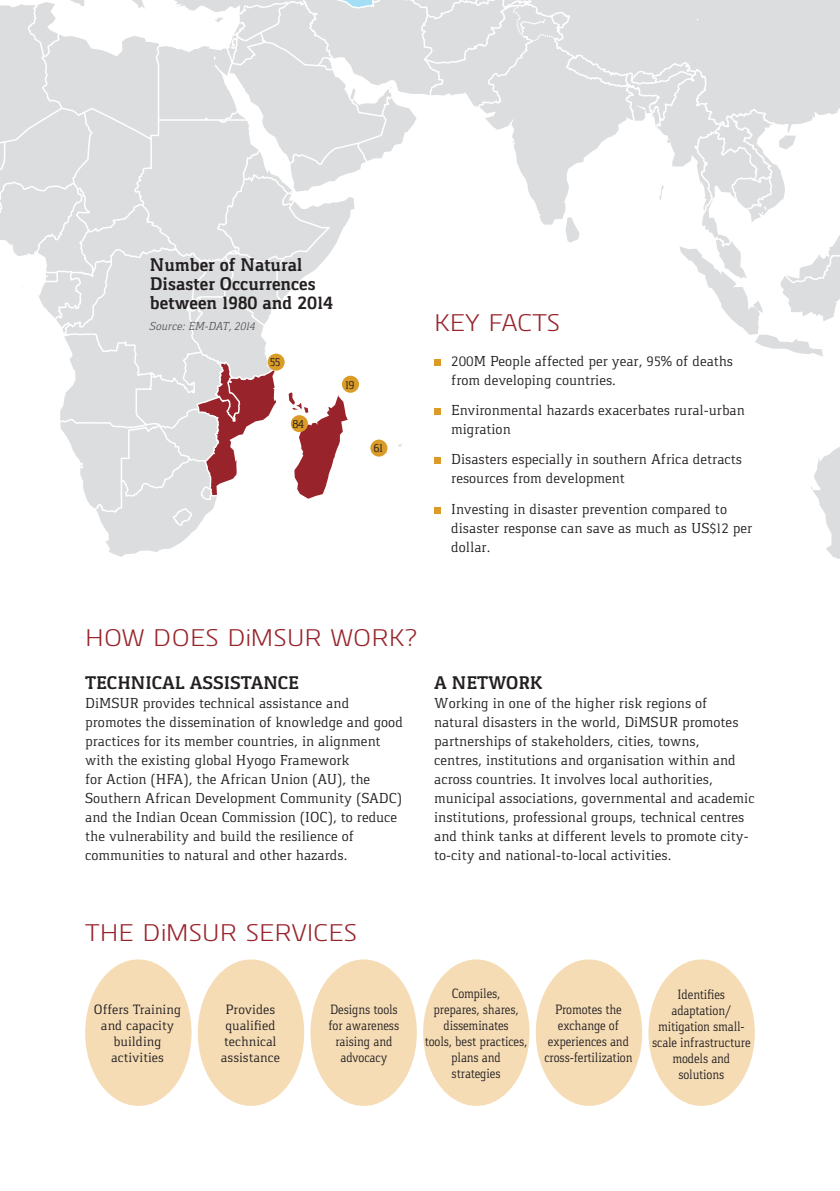
<style>
.page{position:relative;width:840px;height:1191px;background:#fff}
.page>*{position:absolute;margin:0;border:0;box-sizing:border-box;transform-origin:0 0}
.t1{font:24px "Kuro";color:#98232b}
.t2{font:700 19px/19px "Gaspar";color:#231f20}
.t3{font:15px/19px "Gaspar";color:#231f20}
.t4{font:14px/16px "Gaspar";letter-spacing:-.01em;color:#231f20;text-align:center;scale:.9 1}
.t5{font:14px/16px "Gaspar";letter-spacing:-.01em;color:#231f20;text-align:center}
.t6{font:12.6px "Gaspar";letter-spacing:-.05em;color:#231f20}
.t7{font:italic 12px "Gaspar";color:#57585a}
</style>
<div class="page">
<div style="left:529px;top:0;width:310px;height:56px;background:#dcdddf"></div>
<div style="left:529px;top:5px;width:162px;height:220px;background:#dcdddf"></div>
<svg style="left:552px;top:13px;width:16px;height:14px"></svg>
<svg style="left:565px;top:56px;width:274px;height:301px"></svg>
<svg style="left:811px;top:447px;width:28px;height:112px"></svg>
<div style="left:85px;top:959px;width:106px;height:147px;background:#f5dcb5;border-radius:50%"></div>
<div style="left:198px;top:959px;width:106px;height:147px;background:#f5dcb5;border-radius:50%"></div>
<div style="left:310px;top:959px;width:106px;height:147px;background:#f5dcb5;border-radius:50%"></div>
<div style="left:423px;top:959px;width:106px;height:147px;background:#f5dcb5;border-radius:50%"></div>
<div style="left:535px;top:959px;width:106px;height:147px;background:#f5dcb5;border-radius:50%"></div>
<div style="left:648px;top:959px;width:106px;height:147px;background:#f5dcb5;border-radius:50%"></div>
<svg style="left:0;top:0;width:529px;height:557px"></svg>
<p class="t2" style="left:150px;top:255px;width:184px">Number of Natural<br>Disaster Occurrences between 1980 and 2014</p>
<p class="t7" style="left:150px;top:319px;width:107px">Source: EM-DAT, 2014</p>
<p class="t1" style="left:434px;top:305px;width:127px">KEY FACTS</p>
<p class="t6" style="left:269px;top:355px;width:12px">55</p>
<p class="t3" style="left:451px;top:351px;width:283px">200M People affected per year, 95% of deaths from developing countries.</p>
<p class="t3" style="left:451px;top:400px;width:295px">Environmental hazards exacerbates rural-urban migration</p>
<p class="t3" style="left:451px;top:450px;width:292px">Disasters especially in southern Africa detracts resources from development</p>
<p class="t3" style="left:451px;top:499px;width:302px">Investing in disaster prevention compared to disaster response can save as much as US$12 per dollar.</p>
<p class="t6" style="left:345px;top:377px;width:11px">19</p>
<p class="t6" style="left:292px;top:417px;width:13px">84</p>
<p class="t6" style="left:373px;top:441px;width:11px">61</p>
<p class="t1" style="left:85px;top:620px;width:334px">HOW DOES DiMSUR WORK?</p>
<p class="t2" style="left:85px;top:673px;width:215px">TECHNICAL ASSISTANCE</p>
<p class="t3" style="left:85px;top:693px;width:319px">DiMSUR provides technical assistance and promotes the dissemination of knowledge and good practices for its member countries, in alignment with the existing global Hyogo Framework<br>for Action (HFA), the African Union (AU), the Southern African Development Community (SADC) and the Indian Ocean Commission (IOC), to reduce the vulnerability and build the resilience of communities to natural and other hazards.</p>
<p class="t2" style="left:434px;top:673px;width:110px">A NETWORK</p>
<p class="t3" style="left:434px;top:693px;width:322px">Working in one of the higher risk regions of natural disasters in the world, DiMSUR promotes partnerships of stakeholders, cities, towns,<br>centres, institutions and organisation within and across countries. It involves local authorities, municipal associations, governmental and academic institutions, professional groups, technical centres and think tanks at different levels to promote city&shy;to-city and national-to-local activities.</p>
<p class="t1" style="left:85px;top:915px;width:273px">THE DiMSUR SERVICES</p>
<p class="t5" style="left:94px;top:1001px;width:89px">Offers Training</p>
<p class="t5" style="left:101px;top:1017px;width:75px">and capacity building</p>
<p class="t5" style="left:111px;top:1049px;width:54px">activities</p>
<p class="t5" style="left:225px;top:1001px;width:51px">Provides</p>
<p class="t5" style="left:225px;top:1017px;width:52px">qualified</p>
<p class="t5" style="left:221px;top:1033px;width:61px;text-align:left">technical assistance</p>
<p class="t4" style="left:330px;top:1001px;width:77px">Designs tools</p>
<p class="t4" style="left:328px;top:1017px;width:80px">for awareness raising and</p>
<p class="t4" style="left:340px;top:1049px;width:54px">advocacy</p>
<p class="t4" style="left:451px;top:985px;width:56px">Compiles,</p>
<p class="t4" style="left:433px;top:1001px;width:96px">prepares, shares, disseminates</p>
<p class="t4" style="left:424px;top:1033px;width:116px">tools, best practices,</p>
<p class="t4" style="left:451px;top:1049px;width:57px">plans and</p>
<p class="t4" style="left:451px;top:1065px;width:56px">strategies</p>
<p class="t4" style="left:554px;top:1001px;width:76px">Promotes the</p>
<p class="t4" style="left:557px;top:1017px;width:69px">exchange of</p>
<p class="t4" style="left:547px;top:1033px;width:92px">experiences and</p>
<p class="t4" style="left:544px;top:1049px;width:99px">cross-fertilization</p>
<p class="t4" style="left:671px;top:986px;width:68px">Identifies adaptation/</p>
<p class="t4" style="left:651px;top:1018px;width:111px">mitigation small&shy;scale infrastructure models and solutions</p>
</div>
